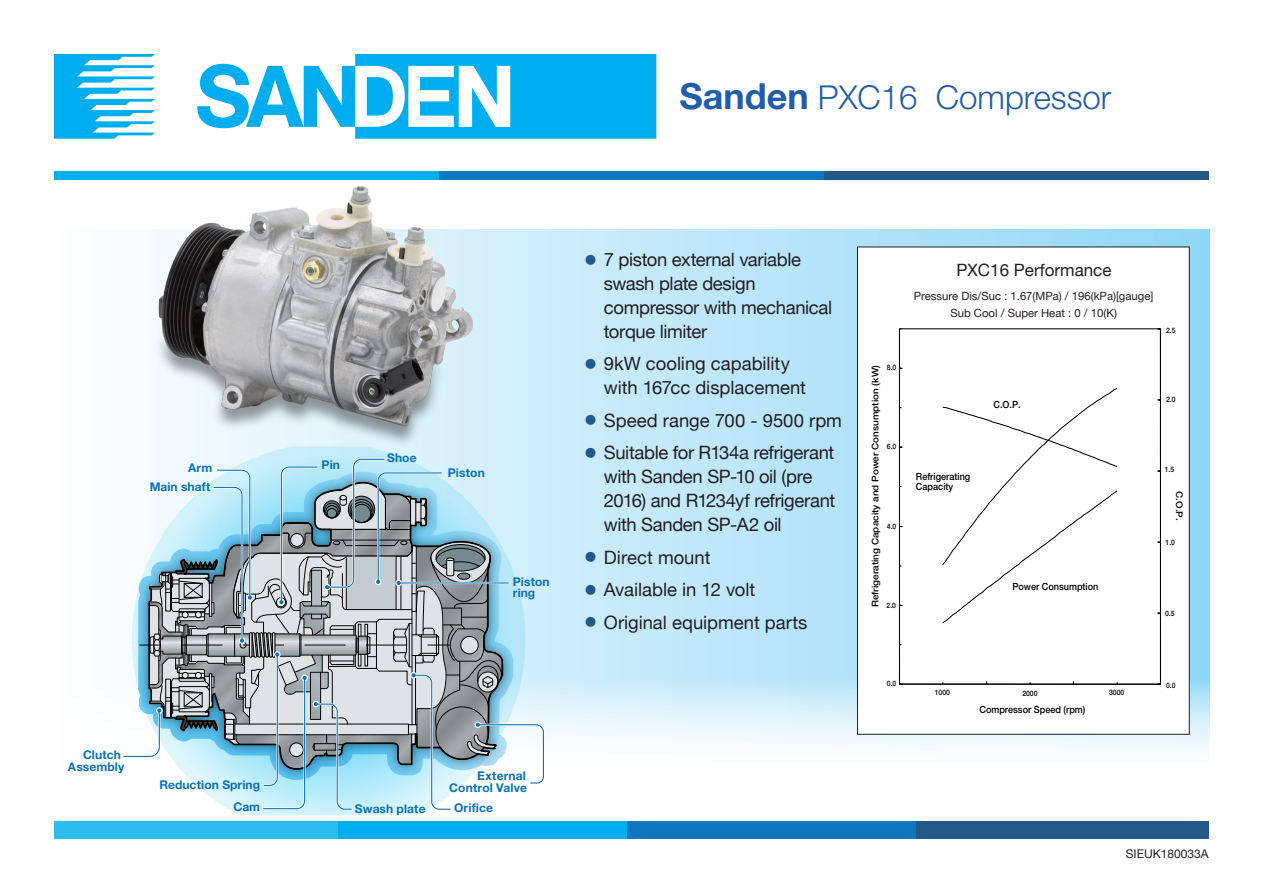
<style>
.page{position:relative;width:1263px;height:893px;background:#fff}
.page>*{position:absolute;margin:0;border:0;box-sizing:border-box;transform-origin:0 0}
.t1{font:300 33px "Helvetica Neue";color:#205eac}
.t2{font:18.3px/24px "Helvetica Neue";letter-spacing:-.015em;color:#231f20}
.t3{font:16.95px "Helvetica Neue";color:#231f20}
.t4{font:700 12px/12px "Helvetica Neue";letter-spacing:.005em;color:#0971ba;text-align:right}
.t5{font:12px "Helvetica Neue";color:#231f20}
.t6{font:11.4px "Helvetica Neue";color:#231f20}
.t7{font:500 9.9px/10.4px "Helvetica Neue";color:#000;scale:.92 1}
.t8{font:500 9.15px "Helvetica Neue";color:#000;scale:1.09 1}
.t9{font:500 7.5px/14.9px "Helvetica Neue";color:#000;scale:.92 1}
.s1{font-weight:700;font-size:36px}
.s2{font-size:45px;color:#245888}
</style>
<div class="page">
<svg style="left:476px;top:230px;width:733px;height:435px;background:#bde6f9"></svg>
<svg style="left:546px;top:665px;width:663px;height:86px"></svg>
<svg style="left:54px;top:54px;width:101px;height:85px"></svg>
<svg style="left:197px;top:54px;width:459px;height:85px"></svg>
<div style="left:54px;top:171px;width:385px;height:9px;background:#00aeef"></div>
<div style="left:439px;top:171px;width:385px;height:9px;background:#0c77be"></div>
<div style="left:824px;top:171px;width:384px;height:9px;background:#245888"></div>
<div style="left:54px;top:822px;width:289px;height:17px;background:#29bcee"></div>
<div style="left:338px;top:822px;width:289px;height:17px;background:#00aeef"></div>
<div style="left:627px;top:822px;width:289px;height:17px;background:#0c77be"></div>
<div style="left:916px;top:822px;width:292px;height:17px;background:#245888"></div>
<img style="left:149px;top:186px;width:327px;height:260px">
<div style="left:857px;top:247px;width:332px;height:488px;background:#fff;border:1px solid #231f20"></div>
<svg style="left:899px;top:328px;width:262px;height:357px"></svg>
<svg style="left:942px;top:406px;width:176px;height:218px"></svg>
<svg style="left:149px;top:446px;width:377px;height:369px"></svg>
<svg style="left:123px;top:457px;width:423px;height:354px;background:#afc5ce"></svg>
<p class="t1" style="left:679px;top:77px;width:433px"><span class="s1">Sanden</span> PXC16 Compressor</p>
<p class="t4" style="left:188px;top:461px;width:26px">Arm</p>
<p class="t4" style="left:322px;top:459px;width:20px">Pin</p>
<p class="t4" style="left:150px;top:480px;width:62px">Main shaft</p>
<p class="t4" style="left:387px;top:452px;width:31px">Shoe</p>
<p class="t4" style="left:448px;top:466px;width:38px">Piston</p>
<p class="t4" style="left:513px;top:576px;width:38px;line-height:10.9px;text-align:left">Piston ring</p>
<p class="t4" style="left:68px;top:748px;width:58px">Clutch<br>Assembly</p>
<p class="t4" style="left:159px;top:778px;width:102px">Reduction Spring</p>
<p class="t4" style="left:233px;top:800px;width:28px">Cam</p>
<p class="t4" style="left:449px;top:769px;width:79px">External<br>Control Valve</p>
<p class="t4" style="left:355px;top:802px;width:72px">Swash plate</p>
<p class="t4" style="left:454px;top:801px;width:40px">Orifice</p>
<p class="t2" style="left:604px;top:249px;width:230px;text-indent:-21px"><span class="s2">•</span> 7 piston external variable swash plate design compressor with mechanical torque limiter</p>
<p class="t2" style="left:604px;top:353px;width:204px;text-indent:-21px"><span class="s2">•</span> 9kW cooling capability with 167cc displacement</p>
<p class="t2" style="left:583px;top:409px;width:261px"><span class="s2">•</span> Speed range 700 - 9500 rpm</p>
<p class="t2" style="left:604px;top:442px;width:233px;text-indent:-21px"><span class="s2">•</span> Suitable for R134a refrigerant with Sanden SP-10 oil (pre<br>2016) and R1234yf refrigerant with Sanden SP-A2 oil</p>
<p class="t2" style="left:583px;top:546px;width:129px"><span class="s2">•</span> Direct mount</p>
<p class="t2" style="left:583px;top:579px;width:174px"><span class="s2">•</span> Available in 12 volt</p>
<p class="t2" style="left:583px;top:611px;width:226px"><span class="s2">•</span> Original equipment parts</p>
<p class="t8" style="left:870px;top:607px;width:223px;rotate:-90deg">Refrigerating Capacity and Power Consumption (kW)</p>
<p class="t9" style="left:887px;top:360px;width:12px">8.0</p>
<p class="t9" style="left:887px;top:439px;width:12px">6.0</p>
<p class="t9" style="left:887px;top:519px;width:12px">4.0</p>
<p class="t9" style="left:886px;top:598px;width:12px">2.0</p>
<p class="t3" style="left:956px;top:258px;width:156px">PXC16 Performance</p>
<p class="t6" style="left:914px;top:288px;width:241px">Pressure Dis/Suc : 1.67(MPa) / 196(kPa)[gauge]</p>
<p class="t6" style="left:950px;top:305px;width:168px">Sub Cool / Super Heat : 0 / 10(K)</p>
<p class="t9" style="left:977px;top:293px;width:132px;text-indent:-25px">Pressure Dis/Suc : 1.67(MPa) / 196(kPa)[gage]<br>Sub Cool / Super Heat : 0 / 10(K)</p>
<p class="t9" style="left:1166px;top:323px;width:12px">2.5</p>
<p class="t7" style="left:993px;top:399px;width:31px">C.O.P.</p>
<p class="t7" style="left:916px;top:471px;width:61px">Refrigerating<br>Capacity</p>
<p class="t7" style="left:1012px;top:582px;width:95px">Power Consumption</p>
<p class="t9" style="left:1166px;top:392px;width:12px">2.0</p>
<p class="t9" style="left:1165px;top:462px;width:12px">1.5</p>
<p class="t8" style="left:1185px;top:491px;width:29px;rotate:90deg">C.O.P.</p>
<p class="t9" style="left:1165px;top:534px;width:12px">1.0</p>
<p class="t9" style="left:1165px;top:606px;width:12px">0.5</p>
<p class="t9" style="left:887px;top:675px;width:12px">0.0</p>
<p class="t9" style="left:935px;top:685px;width:18px">1000</p>
<p class="t9" style="left:1022px;top:686px;width:18px">2000</p>
<p class="t9" style="left:1109px;top:684px;width:18px">3000</p>
<p class="t7" style="left:979px;top:704px;width:117px">Compressor Speed (rpm)</p>
<p class="t9" style="left:1166px;top:678px;width:12px">0.0</p>
<p class="t5" style="left:1126px;top:845px;width:84px">SIEUK180033A</p>
</div>
